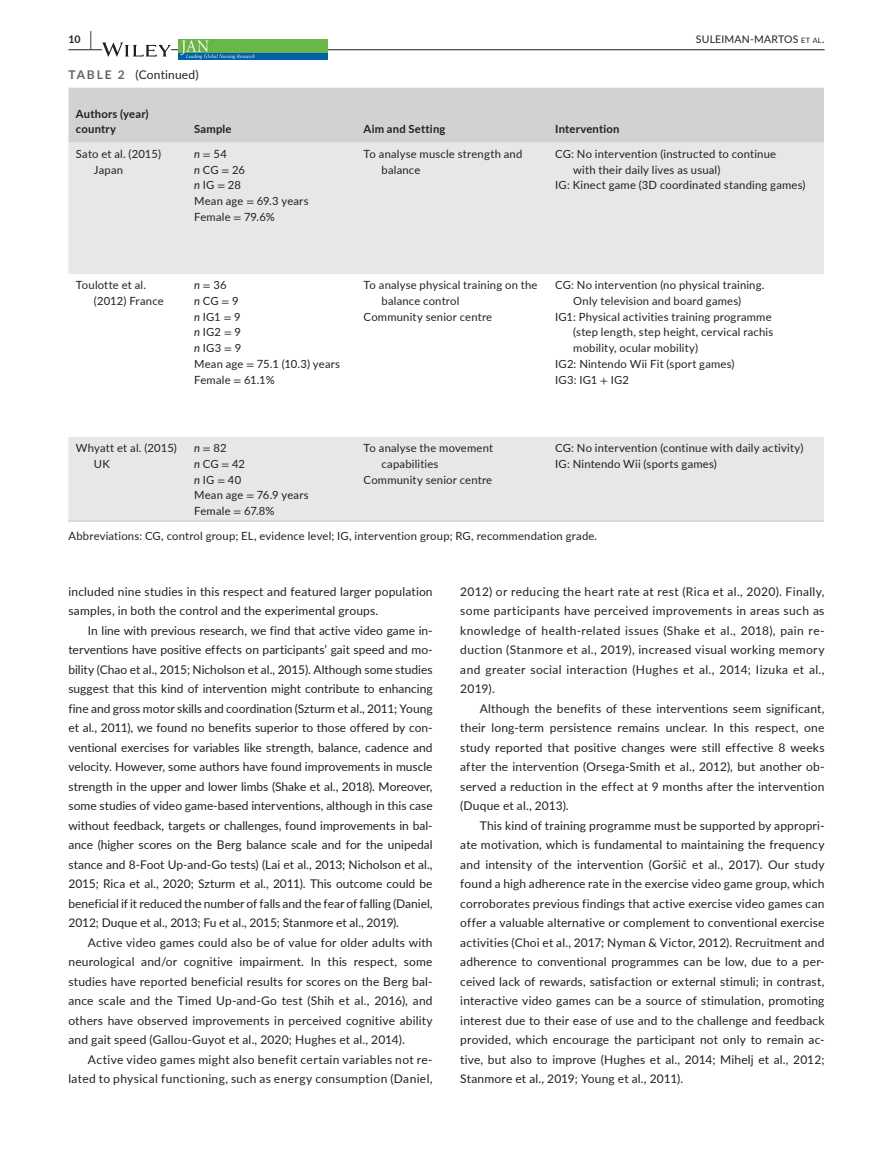
<style>
.page{position:relative;width:893px;height:1174px;background:#fff}
.page>*{position:absolute;margin:0;border:0;box-sizing:border-box;transform-origin:0 0}
.t1{font:12px/19.5px "Lato";letter-spacing:.015em;color:#231f20;text-align:justify}
.t2{font:11.25px/15.8px "Lato";letter-spacing:.015em;color:#231f20}
.t3{font:700 11.25px/15.8px "Lato";letter-spacing:.02em;color:#231f20}
.t4{font:10.5px "Lato";letter-spacing:.015em;color:#231f20}
.t5{font:700 10.5px "Lato";color:#231f20}
.s1{font-size:19.5px}
.s2{font-size:7.35px}
.s3{font-weight:700;color:#636366}
.s4{font-style:italic}
.s5{font-family:"STIX"}
</style>
<div class="page">
<hr style="left:68px;top:49px;width:756px;height:1px;background:#231f20">
<svg style="left:102px;top:42px;width:69px;height:15px"></svg>
<img style="left:178px;top:40px;width:149px;height:19px">
<div style="left:68px;top:88px;width:756px;height:55px;background:#d1d2d4"></div>
<svg style="left:68px;top:143px;width:756px;height:377px;fill:#e6e7e9"></svg>
<hr style="left:68px;top:520px;width:119px;height:2px;background:#d1d2d4">
<hr style="left:187px;top:520px;width:169px;height:2px;background:#d1d2d4">
<hr style="left:356px;top:520px;width:192px;height:2px;background:#d1d2d4">
<hr style="left:548px;top:520px;width:345px;height:2px;background:#d1d2d4">
<div style="left:824px;top:70px;width:69px;height:467px;background:#fff"></div>
<p class="t5" style="left:68px;top:31px;width:25px">10 <span class="s1">|</span></p>
<p class="t4" style="left:696px;top:31px;width:130px">SULEIMAN-MARTOS <span class="s2">et al</span>.</p>
<p class="t1" style="left:68px;top:64px;width:132px"><span class="s3">TABLE 2</span> (Continued)</p>
<p class="t3" style="left:76px;top:105px;width:74px">Authors (year) country</p>
<p class="t3" style="left:194px;top:121px;width:39px">Sample</p>
<p class="t3" style="left:364px;top:121px;width:83px">Aim and Setting</p>
<p class="t3" style="left:555px;top:121px;width:66px">Intervention</p>
<p class="t2" style="left:94px;top:145px;width:69px;text-indent:-18px">Sato et al. (2015)<br>Japan</p>
<p class="t2" style="left:194px;top:145px;width:116px"><span class="s4">n</span><span class="s5">=</span>54<br><span class="s4">n</span> CG <span class="s5">=</span> 26<br><span class="s4">n</span> IG <span class="s5">=</span> 28<br>Mean age <span class="s5">=</span> 69.3 years<br>Female <span class="s5">=</span> 79.6%</p>
<p class="t2" style="left:382px;top:145px;width:142px;text-indent:-18px">To analyse muscle strength and balance</p>
<p class="t2" style="left:555px;top:145px;width:222px">CG: No intervention (instructed to continue</p>
<p class="t2" style="left:573px;top:161px;width:149px">with their daily lives as usual)</p>
<p class="t2" style="left:555px;top:177px;width:252px">IG: Kinect game (3D coordinated standing games)</p>
<p class="t2" style="left:94px;top:277px;width:71px;text-indent:-18px">Toulotte et al. (2012) France</p>
<p class="t2" style="left:194px;top:277px;width:147px"><span class="s4">n</span><span class="s5">=</span>36<br><span class="s4">n</span> CG<span class="s5">=</span>9<br><span class="s4">n</span> IG1 <span class="s5">=</span> 9<br><span class="s4">n</span> IG2 <span class="s5">=</span> 9<br><span class="s4">n</span> IG3 <span class="s5">=</span> 9<br>Mean age <span class="s5">=</span> 75.1 (10.3) years<br>Female <span class="s5">=</span> 61.1%</p>
<p class="t2" style="left:364px;top:277px;width:175px">To analyse physical training on the</p>
<p class="t2" style="left:382px;top:292px;width:79px">balance control</p>
<p class="t2" style="left:364px;top:308px;width:130px">Community senior centre</p>
<p class="t2" style="left:555px;top:277px;width:211px">CG: No intervention (no physical training.</p>
<p class="t2" style="left:573px;top:292px;width:169px">Only television and board games)</p>
<p class="t2" style="left:555px;top:308px;width:218px">IG1: Physical activities training programme</p>
<p class="t2" style="left:573px;top:324px;width:201px">(step length, step height, cervical rachis</p>
<p class="t2" style="left:573px;top:340px;width:126px">mobility, ocular mobility)</p>
<p class="t2" style="left:555px;top:355px;width:181px">IG2: Nintendo Wii Fit (sport games)</p>
<p class="t2" style="left:555px;top:371px;width:75px">IG3: IG1 <span class="s5">+</span> IG2</p>
<p class="t2" style="left:94px;top:439px;width:84px;text-indent:-18px">Whyatt et al. (2015)<br>UK</p>
<p class="t2" style="left:194px;top:439px;width:116px"><span class="s4">n</span><span class="s5">=</span>82<br><span class="s4">n</span> CG <span class="s5">=</span> 42<br><span class="s4">n</span> IG <span class="s5">=</span> 40<br>Mean age <span class="s5">=</span> 76.9 years<br>Female <span class="s5">=</span> 67.8%</p>
<p class="t2" style="left:364px;top:439px;width:131px">To analyse the movement</p>
<p class="t2" style="left:382px;top:455px;width:58px">capabilities</p>
<p class="t2" style="left:364px;top:471px;width:130px">Community senior centre</p>
<p class="t2" style="left:555px;top:439px;width:250px">CG: No intervention (continue with daily activity)<br>IG: Nintendo Wii (sports games)</p>
<p class="t2" style="left:68px;top:527px;width:530px">Abbreviations: CG, control group; EL, evidence level; IG, intervention group; RG, recommendation grade.</p>
<p class="t1" style="left:68px;top:581px;width:366px">included nine studies in this respect and featured larger population samples, in both the control and the experimental groups.</p>
<p class="t1" style="left:68px;top:620px;width:366px;text-indent:20px">In line with previous research, we find that active video game in&shy;terventions have positive effects on participants’ gait speed and mo&shy;bility (Chao et al., 2015; Nicholson et al., 2015). Although some studies suggest that this kind of intervention might contribute to enhancing fine and gross motor skills and coordination (Szturm et al., 2011; Young et al., 2011), we found no benefits superior to those offered by con&shy;ventional exercises for variables like strength, balance, cadence and velocity. However, some authors have found improvements in muscle strength in the upper and lower limbs (Shake et al., 2018). Moreover, some studies of video game-based interventions, although in this case without feedback, targets or challenges, found improvements in bal&shy;ance (higher scores on the Berg balance scale and for the unipedal stance and 8-Foot Up-and-Go tests) (Lai et al., 2013; Nicholson et al., 2015; Rica et al., 2020; Szturm et al., 2011). This outcome could be beneficial if it reduced the number of falls and the fear of falling (Daniel, 2012; Duque et al., 2013; Fu et al., 2015; Stanmore et al., 2019).</p>
<p class="t1" style="left:68px;top:932px;width:366px;text-indent:20px">Active video games could also be of value for older adults with neurological and/or cognitive impairment. In this respect, some studies have reported beneficial results for scores on the Berg bal&shy;ance scale and the Timed Up-and-Go test (Shih et al., 2016), and others have observed improvements in perceived cognitive ability and gait speed (Gallou-Guyot et al., 2020; Hughes et al., 2014).</p>
<p class="t1" style="left:68px;top:1049px;width:366px;text-align:right">Active video games might also benefit certain variables not re&shy;lated to physical functioning, such as energy consumption (Daniel,</p>
<p class="t1" style="left:460px;top:581px;width:366px">2012) or reducing the heart rate at rest (Rica et al., 2020). Finally, some participants have perceived improvements in areas such as knowledge of health-related issues (Shake et al., 2018), pain re&shy;duction (Stanmore et al., 2019), increased visual working memory and greater social interaction (Hughes et al., 2014; Iizuka et al., 2019).</p>
<p class="t1" style="left:460px;top:698px;width:366px;text-indent:20px">Although the benefits of these interventions seem significant, their long-term persistence remains unclear. In this respect, one study reported that positive changes were still effective 8 weeks after the intervention (Orsega-Smith et al., 2012), but another ob&shy;served a reduction in the effect at 9 months after the intervention (Duque et al., 2013).</p>
<p class="t1" style="left:460px;top:815px;width:366px;text-indent:20px">This kind of training programme must be supported by appropri&shy;ate motivation, which is fundamental to maintaining the frequency and intensity of the intervention (Goršič et al., 2017). Our study found a high adherence rate in the exercise video game group, which corroborates previous findings that active exercise video games can offer a valuable alternative or complement to conventional exercise activities (Choi et al., 2017; Nyman &amp; Victor, 2012). Recruitment and adherence to conventional programmes can be low, due to a per&shy;ceived lack of rewards, satisfaction or external stimuli; in contrast, interactive video games can be a source of stimulation, promoting interest due to their ease of use and to the challenge and feedback provided, which encourage the participant not only to remain ac&shy;tive, but also to improve (Hughes et al., 2014; Mihelj et al., 2012; Stanmore et al., 2019; Young et al., 2011).</p>
</div>
